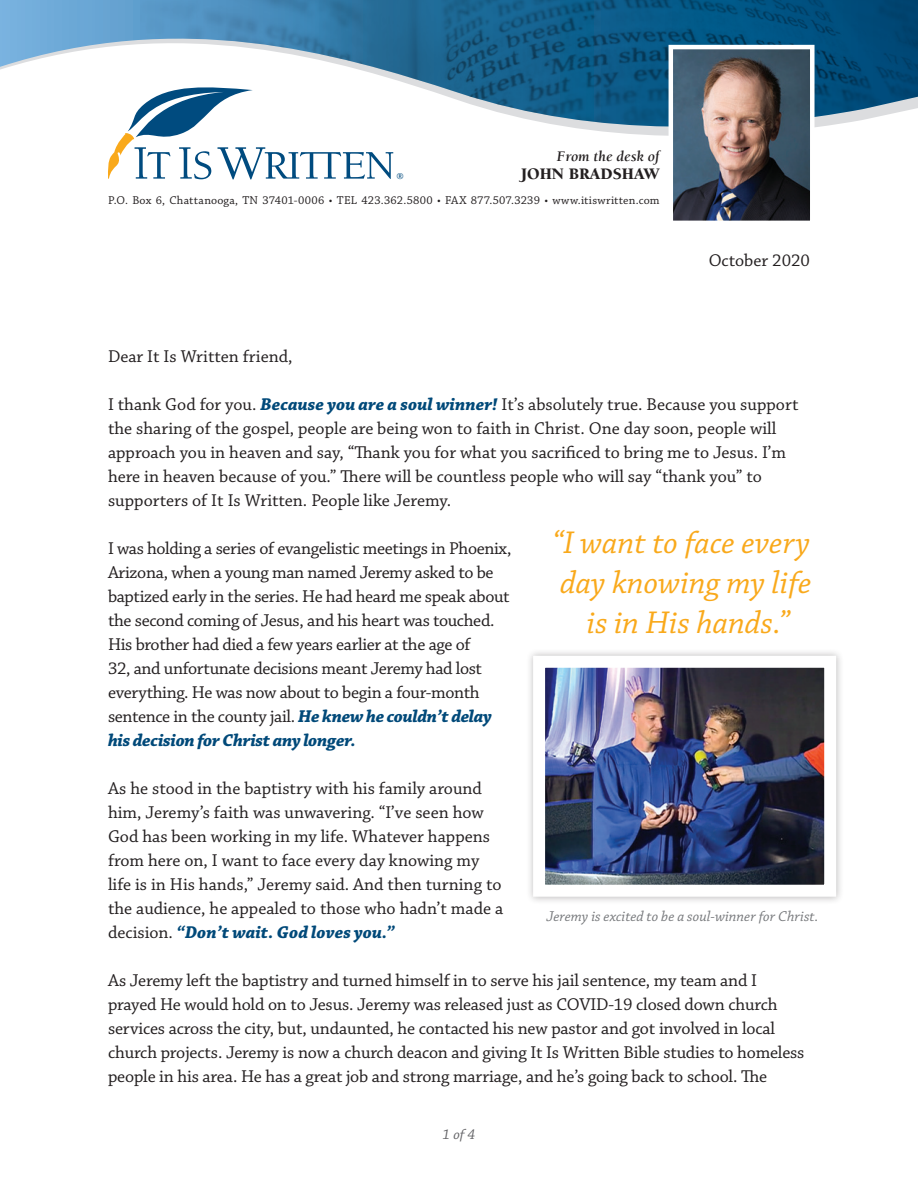
<style>
.page{position:relative;width:918px;height:1188px;background:#fff}
.page>*{position:absolute;margin:0;border:0;box-sizing:border-box;transform-origin:0 0}
.Pull_Quote_2{font:italic 33px/39.6px "Chaparral Pro";color:#f9a91b;text-align:center}
.Body{font:18px/24px "Chaparral Pro";letter-spacing:-.01em;color:#231f20}
.t1{font:900 16.5px "Berkeley Pro";color:#231f20}
.t2{font:italic 15px "Chaparral Pro";color:#76787b}
.t3{font:italic 700 15px "Berkeley Pro";color:#231f20}
.t4{font:italic 15px "Chaparral Pro";color:#636366}
.t5{font:12px "Chaparral Pro";letter-spacing:.015em;color:#231f20}
.t6{font:700 9.15px "Berkeley Pro";color:#004b7f}
.s1{font-weight:700;font-style:italic;color:#004979}
</style>
<div class="page">
<svg style="left:0;top:0;width:140px;height:70px"></svg>
<img style="left:140px;top:0;width:778px;height:136px">
<img style="left:674px;top:50px;width:136px;height:170px">
<div style="left:669px;top:45px;width:146px;height:180px;border:4px solid #fff"></div>
<svg style="left:108px;top:84px;width:285px;height:96px"></svg>
<img style="left:530px;top:652px;width:311px;height:249px">
<p class="t3" style="left:557px;top:148px;width:104px">From the desk of</p>
<p class="t6" style="left:397px;top:171px;width:9px">®</p>
<p class="t1" style="left:521px;top:164px;width:140px">JOHN BRADSHAW</p>
<p class="t5" style="left:108px;top:194px;width:553px">P.O. Box 6, Chattanooga, TN 37401-0006 • TEL 423.362.5800 • FAX 877.507.3239 • www.itiswritten.com</p>
<p class="Body" style="left:709px;top:249px;width:103px">October 2020</p>
<p class="Body" style="left:108px;top:345px;width:186px">Dear It Is Written friend,</p>
<p class="Body" style="left:108px;top:393px;width:692px">I thank God for you. <span class="s1">Because you are a soul winner!</span> It’s absolutely true. Because you support the sharing of the gospel, people are being won to faith in Christ. One day soon, people will approach you in heaven and say, “Thank you for what you sacrificed to bring me to Jesus. I’m here in heaven because of you.” There will be countless people who will say “thank you” to supporters of It Is Written. People like Jeremy.</p>
<p class="Body" style="left:108px;top:537px;width:405px">I was holding a series of evangelistic meetings in Phoenix, Arizona, when a young man named Jeremy asked to be baptized early in the series. He had heard me speak about the second coming of Jesus, and his heart was touched.<br>His brother had died a few years earlier at the age of<br>32, and unfortunate decisions meant Jeremy had lost everything. He was now about to begin a four-month sentence in the county jail. <span class="s1">He knew he couldn’t delay his decision for Christ any longer.</span></p>
<p class="Body" style="left:108px;top:777px;width:397px">As he stood in the baptistry with his family around him, Jeremy’s faith was unwavering. “I’ve seen how God has been working in my life. Whatever happens from here on, I want to face every day knowing my life is in His hands,” Jeremy said. And then turning to the audience, he appealed to those who hadn’t made a decision. <span class="s1">“Don’t wait. God loves you.”</span></p>
<p class="Body" style="left:108px;top:969px;width:698px">As Jeremy left the baptistry and turned himself in to serve his jail sentence, my team and I prayed He would hold on to Jesus. Jeremy was released just as COVID-19 closed down church services across the city, but, undaunted, he contacted his new pastor and got involved in local church projects. Jeremy is now a church deacon and giving It Is Written Bible studies to homeless people in his area. He has a great job and strong marriage, and he’s going back to school. The</p>
<p class="Pull_Quote_2" style="left:552px;top:524px;width:260px">“I want to face every day knowing my life is in His hands.”</p>
<p class="t2" style="left:547px;top:908px;width:273px">Jeremy is excited to be a soul-winner for Christ.</p>
<p class="t4" style="left:443px;top:1126px;width:34px">1 of 4</p>
</div>
